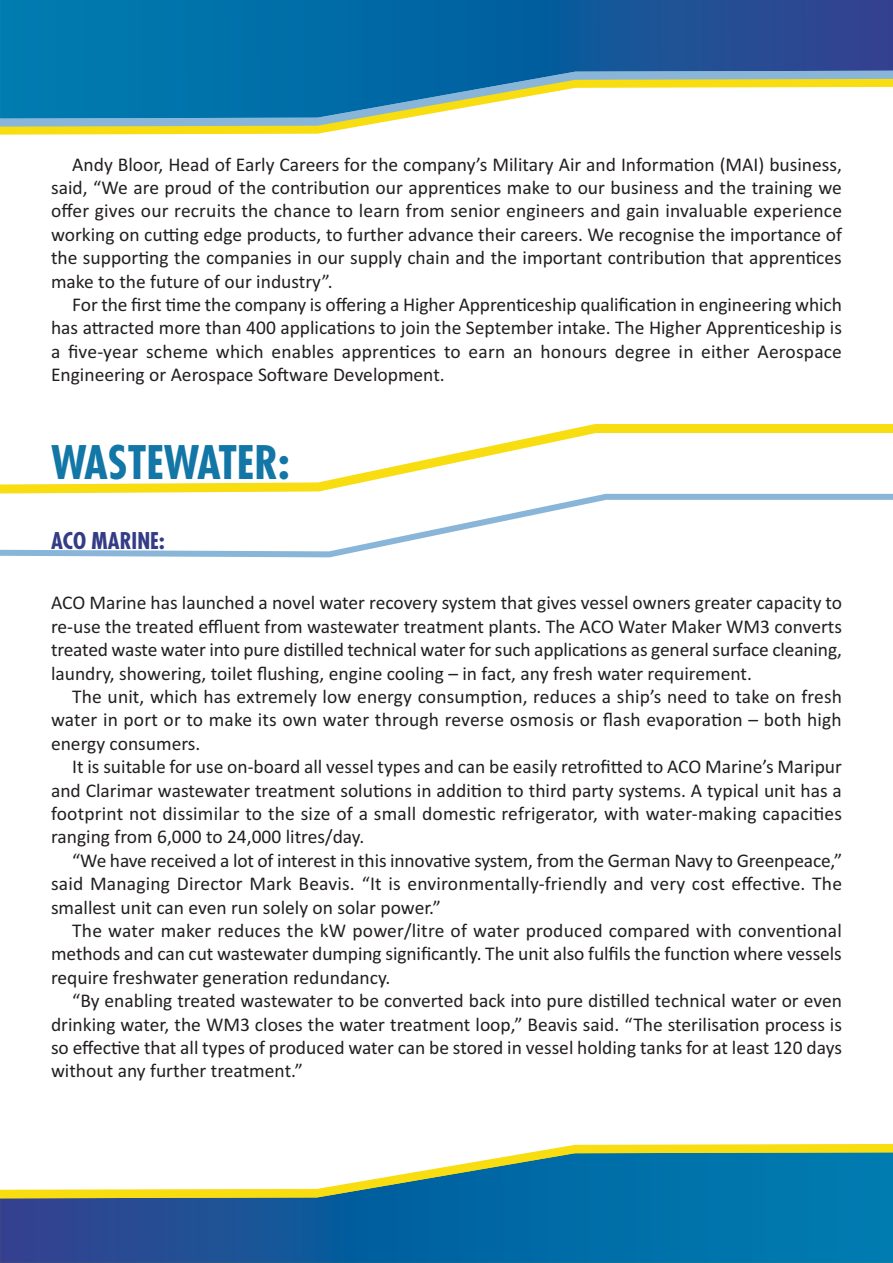
<style>
.page{position:relative;width:893px;height:1263px;background:#fff}
.page>*{position:absolute;margin:0;border:0;box-sizing:border-box;transform-origin:0 0}
.t1{font:700 condensed 45px "Futura";color:#1276a6}
.t2{font:700 condensed 22.5px "Futura";color:#343c86}
.t3{font:19.5px/23.4px "Calibri";color:#231f20;text-align:justify}
</style>
<div class="page">
<svg style="left:533px;top:1144px;width:360px;height:8px;background:#f8e02a"></svg>
<svg style="left:0;top:1152px;width:893px;height:111px"></svg>
<svg style="left:0;top:127px;width:355px;height:8px;background:#f9e235"></svg>
<svg style="left:0;top:119px;width:400px;height:8px;background:#a5c1b2"></svg>
<svg style="left:0;top:0;width:893px;height:119px;background:#3680aa"></svg>
<svg style="left:0;top:424px;width:893px;height:67px"></svg>
<svg style="left:0;top:491px;width:893px;height:67px"></svg>
<p class="t3" style="left:51px;top:154px;width:792px;text-indent:21px">Andy Bloor, Head of Early Careers for the company’s Military Air and Information (MAI) business, said, “We are proud of the contribution our apprentices make to our business and the training we offer gives our recruits the chance to learn from senior engineers and gain invaluable experience working on cutting edge products, to further advance their careers. We recognise the importance of the supporting the companies in our supply chain and the important contribution that apprentices make to the future of our industry”.</p>
<p class="t3" style="left:51px;top:294px;width:792px;text-indent:21px">For the first time the company is offering a Higher Apprenticeship qualification in engineering which has attracted more than 400 applications to join the September intake. The Higher Apprenticeship is a five-year scheme which enables apprentices to earn an honours degree in either Aerospace Engineering or Aerospace Software Development.</p>
<h1 class="t1" style="left:51px;top:442px;width:240px">WASTEWATER:</h1>
<p class="t2" style="left:51px;top:531px;width:115px">ACO MARINE:</p>
<p class="t3" style="left:51px;top:593px;width:793px">ACO Marine has launched a novel water recovery system that gives vessel owners greater capacity to re-use the treated effluent from wastewater treatment plants. The ACO Water Maker WM3 converts treated waste water into pure distilled technical water for such applications as general surface cleaning, laundry, showering, toilet flushing, engine cooling – in fact, any fresh water requirement.</p>
<p class="t3" style="left:51px;top:686px;width:792px;text-indent:21px">The unit, which has extremely low energy consumption, reduces a ship’s need to take on fresh water in port or to make its own water through reverse osmosis or flash evaporation – both high energy consumers.</p>
<p class="t3" style="left:51px;top:756px;width:792px;text-indent:21px">It is suitable for use on-board all vessel types and can be easily retrofitted to ACO Marine’s Maripur and Clarimar wastewater treatment solutions in addition to third party systems. A typical unit has a footprint not dissimilar to the size of a small domestic refrigerator, with water-making capacities ranging from 6,000 to 24,000 litres/day.</p>
<p class="t3" style="left:51px;top:850px;width:793px;text-indent:21px">“We have received a lot of interest in this innovative system, from the German Navy to Greenpeace,” said Managing Director Mark Beavis. “It is environmentally-friendly and very cost effective. The smallest unit can even run solely on solar power.”</p>
<p class="t3" style="left:51px;top:920px;width:792px;text-indent:21px">The water maker reduces the kW power/litre of water produced compared with conventional methods and can cut wastewater dumping significantly. The unit also fulfils the function where vessels require freshwater generation redundancy.</p>
<p class="t3" style="left:51px;top:990px;width:792px;text-indent:21px">“By enabling treated wastewater to be converted back into pure distilled technical water or even drinking water, the WM3 closes the water treatment loop,” Beavis said. “The sterilisation process is so effective that all types of produced water can be stored in vessel holding tanks for at least 120 days without any further treatment.”</p>
</div>
